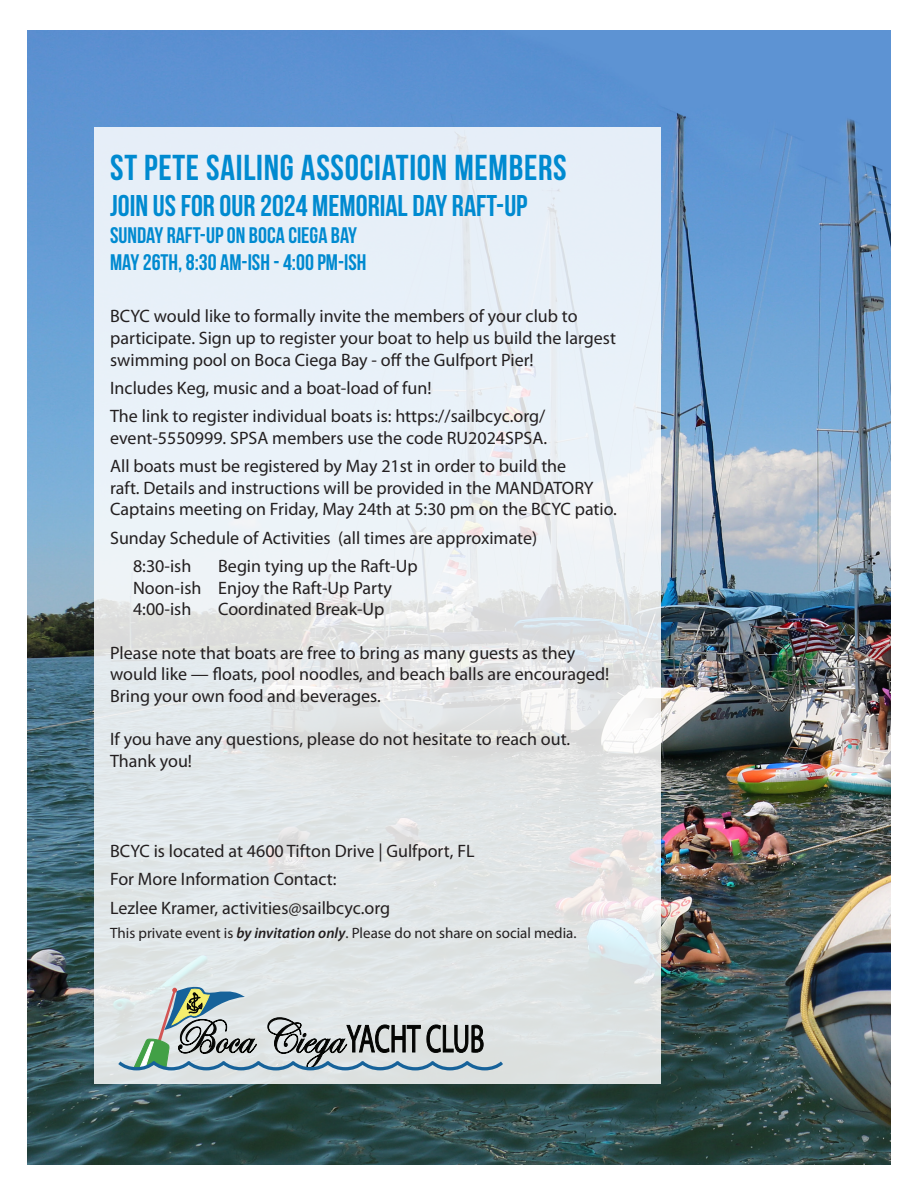
<style>
.page{position:relative;width:918px;height:1188px;background:#fff}
.page>*{position:absolute;margin:0;border:0;box-sizing:border-box;transform-origin:0 0}
.t1{font:36px "Bebas Neue";letter-spacing:.02em;color:#008ad0}
.t2{font:30px "Bebas Neue";color:#008ad0}
.t3{font:22.5px "Bebas Neue";color:#008ad0}
.t4{font:18px/21.6px "Myriad Pro";color:#231f20}
.t5{font:15px "Myriad Pro";color:#231f20}
.s1{font-weight:600;font-style:italic}
</style>
<div class="page">
<img style="left:27px;top:30px;width:864px;height:1134px">
<svg style="left:94px;top:127px;width:568px;height:957px;background:#e5ebef"></svg>
<svg style="left:115px;top:987px;width:392px;height:90px;background:#bac4c5"></svg>
<p class="t1" style="left:110px;top:148px;width:458px">ST PETE SAILING ASSOCIATION MEMBERS</p>
<p class="t2" style="left:110px;top:190px;width:419px">JOIN US FOR OUR 2024 MEMORIAL DAY RAFT-UP</p>
<p class="t3" style="left:110px;top:222px;width:248px">SUNDAY RAFT-UP ON BOCA CIEGA BAY</p>
<p class="t3" style="left:110px;top:249px;width:258px">MAY 26TH, 8:30 AM-ISH - 4:00 PM-ISH</p>
<p class="t4" style="left:110px;top:305px;width:507px">BCYC would like to formally invite the members of your club to participate. Sign up to register your boat to help us build the largest swimming pool on Boca Ciega Bay - off the Gulfport Pier!</p>
<p class="t4" style="left:110px;top:377px;width:323px">Includes Keg, music and a boat-load of fun!</p>
<p class="t4" style="left:110px;top:405px;width:439px">The link to register individual boats is: https://sailbcyc.org/ event-5550999. SPSA members use the code RU2024SPSA.</p>
<p class="t4" style="left:110px;top:455px;width:508px">All boats must be registered by May 21st in order to build the<br>raft. Details and instructions will be provided in the MANDATORY<br>Captains meeting on Friday, May 24th at 5:30 pm on the BCYC patio.</p>
<p class="t4" style="left:110px;top:527px;width:429px">Sunday Schedule of Activities (all times are approximate)</p>
<p class="t4" style="left:133px;top:555px;width:60px">8:30-ish</p>
<p class="t4" style="left:218px;top:555px;width:201px">Begin tying up the Raft-Up</p>
<p class="t4" style="left:133px;top:577px;width:260px">Noon-ish Enjoy the Raft-Up Party</p>
<p class="t4" style="left:133px;top:598px;width:60px">4:00-ish</p>
<p class="t4" style="left:218px;top:598px;width:168px">Coordinated Break-Up</p>
<p class="t4" style="left:110px;top:641px;width:501px">Please note that boats are free to bring as many guests as they would like — floats, pool noodles, and beach balls are encouraged!<br>Bring your own food and beverages.</p>
<p class="t4" style="left:110px;top:728px;width:462px">If you have any questions, please do not hesitate to reach out.<br>Thank you!</p>
<p class="t4" style="left:110px;top:840px;width:366px">BCYC is located at 4600 Tifton Drive | Gulfport, FL</p>
<p class="t4" style="left:110px;top:868px;width:228px">For More Information Contact:</p>
<p class="t4" style="left:110px;top:897px;width:282px">Lezlee Kramer, activities@sailbcyc.org</p>
<p class="t5" style="left:110px;top:924px;width:468px">This private event is <span class="s1">by invitation only</span>. Please do not share on social media.</p>
</div>
